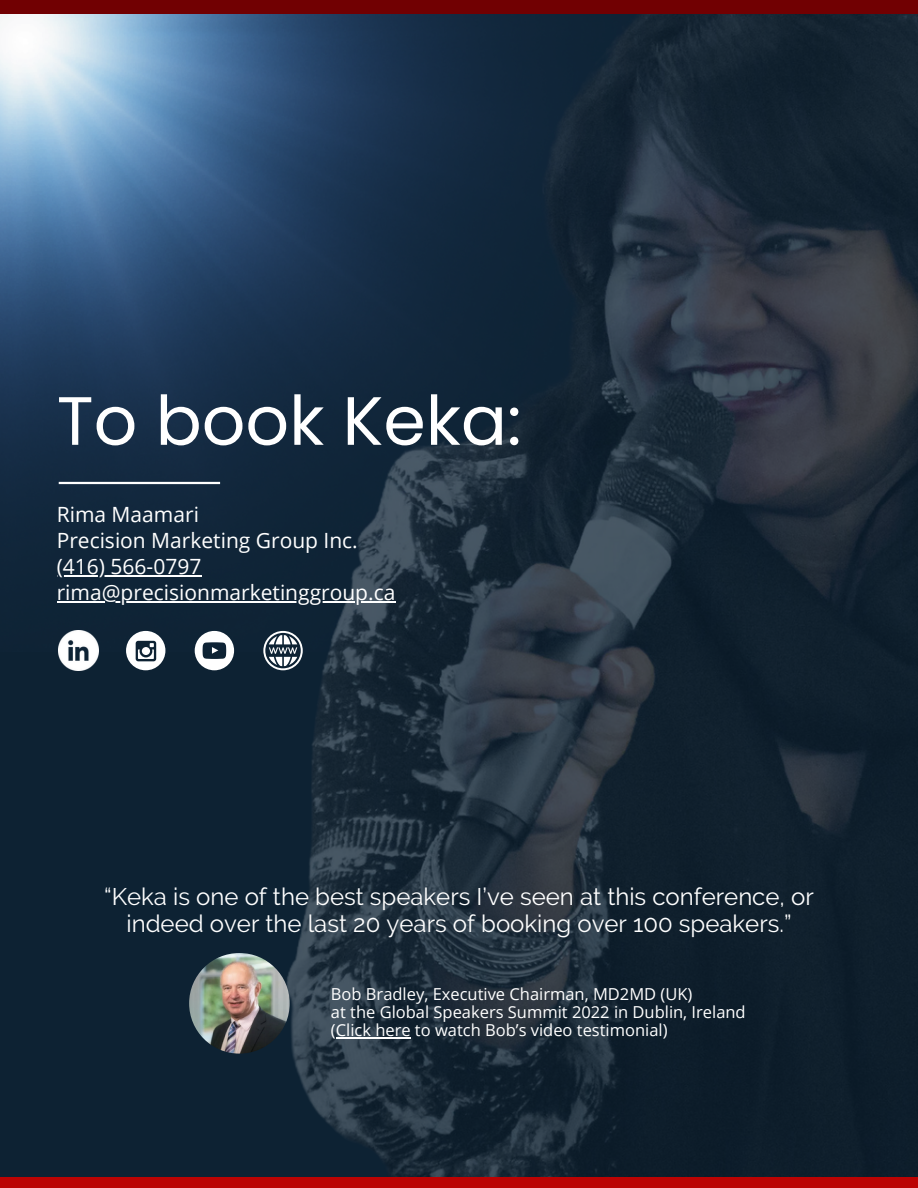
<style>
.page{position:relative;width:918px;height:1188px;background:#0d2233}
.page>*{position:absolute;margin:0;border:0;box-sizing:border-box;transform-origin:0 0}
.t1{font:68.25px "Poppins";color:#fff}
.t2{font:24px/27px "Raleway";color:#fff;text-align:center}
.t3{font:21px/25.8px "Open Sans";color:#fff}
.t4{font:16.5px/18px "Open Sans";color:#fff}
</style>
<div class="page">
<img style="left:0;top:14px;width:70px;height:637px">
<img style="left:70px;top:14px;width:848px;height:1163px">
<hr style="left:59px;top:482px;width:161px;height:2px;background:#fff">
<div style="left:0;top:1177px;width:918px;height:11px;background:#bb0303"></div>
<div style="left:0;top:0;width:918px;height:14px;background:#710002"></div>
<img style="left:189px;top:953px;width:101px;height:101px;border-radius:50%">
<div style="left:126px;top:631px;width:39px;height:39px;background:#fff;border-radius:50%"></div>
<svg style="left:136px;top:641px;width:20px;height:20px"></svg>
<svg style="left:195px;top:631px;width:39px;height:39px"></svg>
<svg style="left:263px;top:631px;width:40px;height:39px"></svg>
<img style="left:59px;top:631px;width:39px;height:39px">
<hr style="left:57px;top:575px;width:144px;height:1px;background:#fff">
<hr style="left:57px;top:601px;width:338px;height:1px;background:#fff">
<hr style="left:336px;top:1037px;width:75px;height:1px;background:#fff">
<h1 class="t1" style="left:57px;top:373px;width:466px">To book Keka:</h1>
<p class="t3" style="left:57px;top:501px;width:340px">Rima Maamari<br>Precision Marketing Group Inc. (416) 566-0797 rima@precisionmarketinggroup.ca</p>
<h2 class="t2" style="left:104px;top:883px;width:711px">“Keka is one of the best speakers I’ve seen at this conference, or indeed over the last 20 years of booking over 100 speakers.”</h2>
<p class="t4" style="left:331px;top:985px;width:416px">Bob Bradley, Executive Chairman, MD2MD (UK)<br>at the Global Speakers Summit 2022 in Dublin, Ireland (Click here to watch Bob’s video testimonial)</p>
</div>
